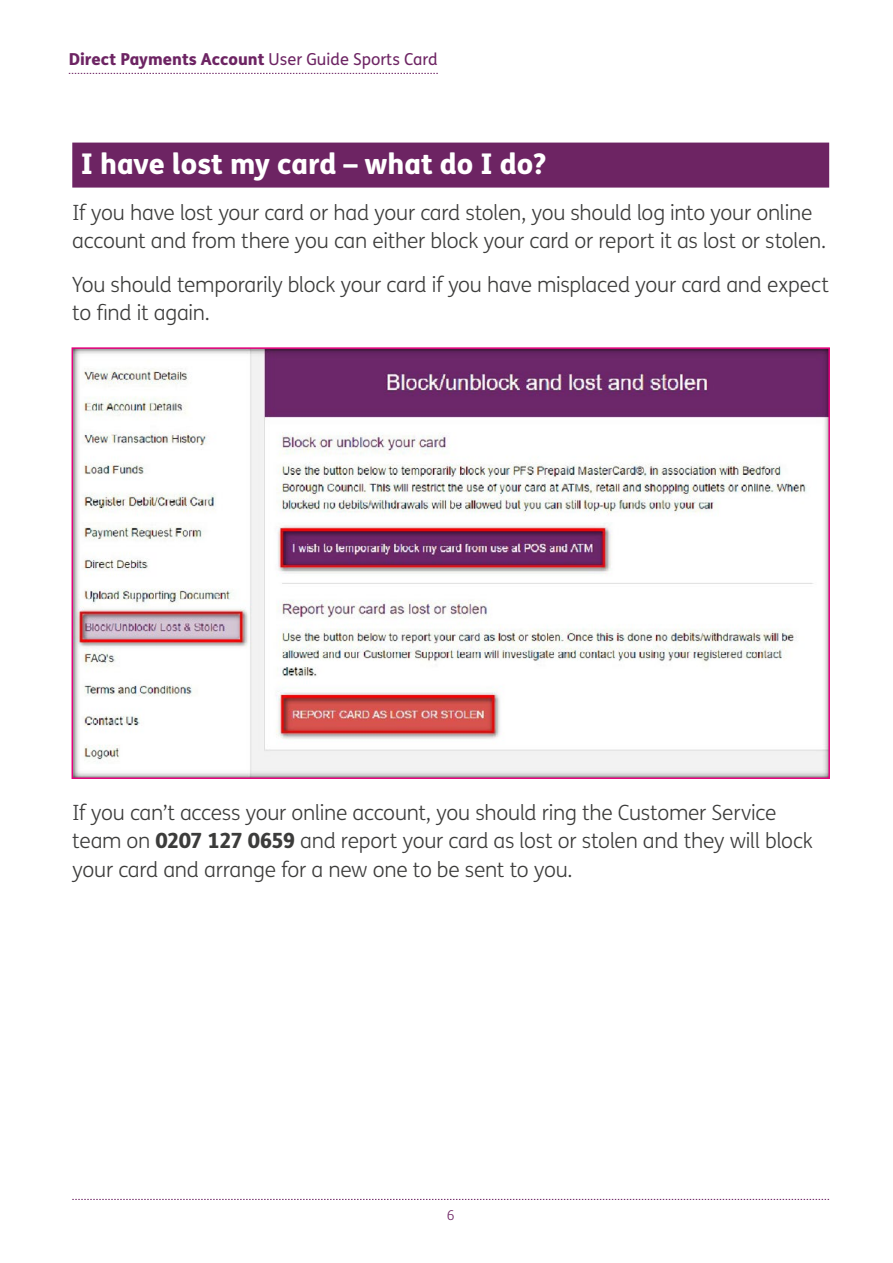
<style>
.page{position:relative;width:893px;height:1263px;background:#fff}
.page>*{position:absolute;margin:0;border:0;box-sizing:border-box;transform-origin:0 0}
.Page_Title{font:800 28.5px "FS Me Pro";color:#fff}
.Body_Text{font:300 21px/28.5px "FS Me Pro";letter-spacing:-.015em;color:#3c3c3b}
.t1{font:800 16.5px "FS Me Pro";color:#6d2463}
.t2{font:300 13.5px "FS Me Pro";color:#6d2463}
.s1{font-weight:400}
.s2{font-weight:800}
</style>
<div class="page">
<svg style="left:72px;top:1199px;width:757px;height:1px"></svg>
<svg style="left:69px;top:73px;width:369px;height:1px"></svg>
<div style="left:72px;top:143px;width:757px;height:45px;background:#6d2463"></div>
<img style="left:75px;top:350px;width:752px;height:426px">
<div style="left:72px;top:347px;width:758px;height:432px;border:2px solid #e6007d"></div>
<p class="t1" style="left:69px;top:46px;width:370px">Direct Payments Account <span class="s1">User Guide Sports Card</span></p>
<p class="Page_Title" style="left:81px;top:142px;width:467px">I have lost my card – what do I do?</p>
<p class="Body_Text" style="left:72px;top:198px;width:755px">If you have lost your card or had your card stolen, you should log into your online account and from there you can either block your card or report it as lost or stolen.</p>
<p class="Body_Text" style="left:72px;top:270px;width:758px">You should temporarily block your card if you have misplaced your card and expect to find it again.</p>
<p class="Body_Text" style="left:72px;top:798px;width:742px">If you can’t access your online account, you should ring the Customer Service team on <span class="s2">0207 127 0659</span> and report your card as lost or stolen and they will block your card and arrange for a new one to be sent to you.</p>
<p class="t2" style="left:447px;top:1206px;width:9px">6</p>
</div>
